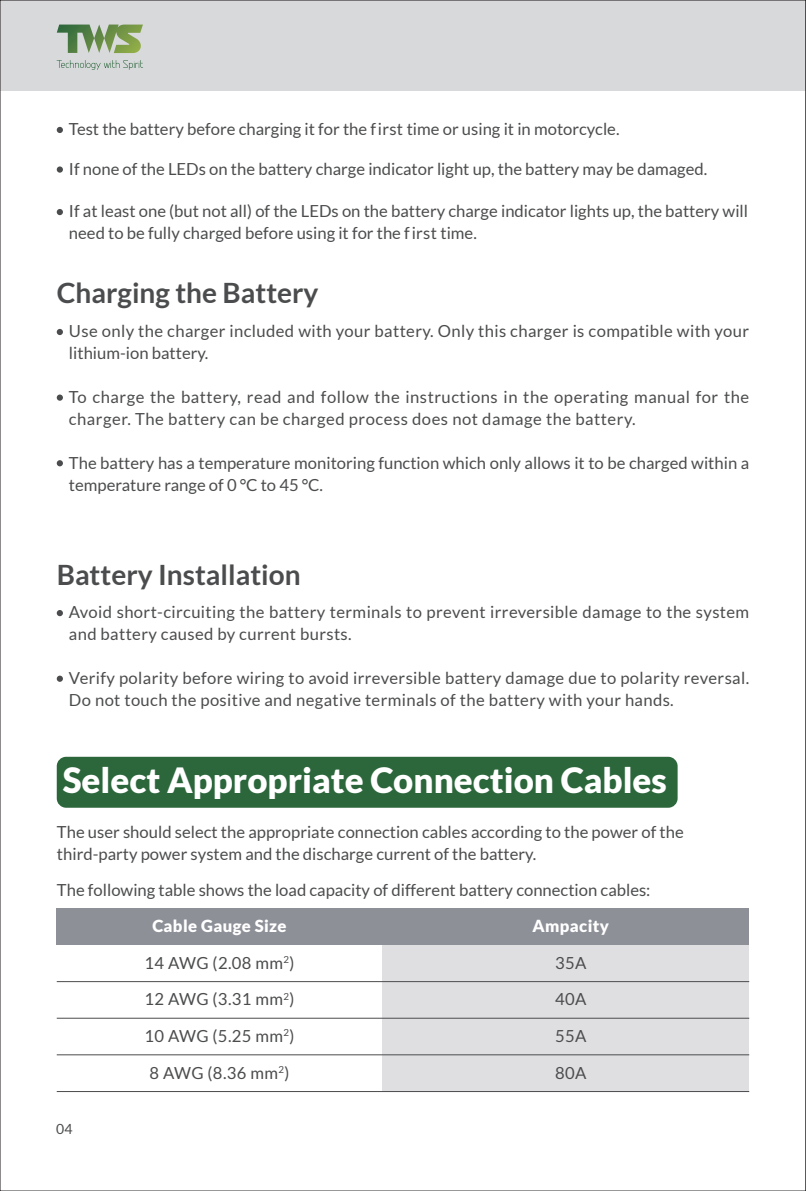
<style>
.page{position:relative;width:806px;height:1191px;background:#fff}
.page>*{position:absolute;margin:0;border:0;box-sizing:border-box;transform-origin:0 0}
.t1{font:900 34.8px "Lato";color:#fff}
.t2{font:700 28px "Lato";color:#4b4c4d}
.t3{font:16.6px/22px "Lato";color:#4b4c4d}
.t4{font:16.6px/22px "Lato";letter-spacing:.02em;color:#4b4c4d}
.t5{font:16.6px/22px "Lato";letter-spacing:.03em;color:#4b4c4d}
.t6{font:900 16.6px "Lato";letter-spacing:.02em;color:#fff}
.t7{font:14px "Lato";color:#4b4c4d}
</style>
<div class="page">
<div style="left:57px;top:757px;width:620px;height:50px;background:#2c673c;border-radius:9px"></div>
<div style="left:0;top:0;width:805px;height:91px;background:#d8d9db"></div>
<svg style="left:57px;top:24px;width:86px;height:29px"></svg>
<svg style="left:57px;top:60px;width:86px;height:10px"></svg>
<svg style="left:805px;top:0;width:1px;height:1191px"></svg>
<div style="left:382px;top:945px;width:366px;height:146px;background:#dfdfe1"></div>
<div style="left:57px;top:908px;width:691px;height:37px;background:#8e9098"></div>
<hr style="left:57px;top:981px;width:691px;height:1px;background:#4b4c4d">
<hr style="left:57px;top:1018px;width:691px;height:1px;background:#4b4c4d">
<hr style="left:57px;top:1054px;width:691px;height:1px;background:#4b4c4d">
<hr style="left:57px;top:1091px;width:691px;height:1px;background:#4b4c4d">
<div style="left:57px;top:166px;width:6px;height:7px;background:#4b4c4d;border-radius:50%"></div>
<svg style="left:57px;top:209px;width:6px;height:6px"></svg>
<svg style="left:57px;top:127px;width:6px;height:6px"></svg>
<svg style="left:57px;top:329px;width:6px;height:6px"></svg>
<div style="left:57px;top:394px;width:6px;height:7px;background:#4b4c4d;border-radius:50%"></div>
<svg style="left:57px;top:610px;width:6px;height:6px"></svg>
<div style="left:57px;top:675px;width:6px;height:7px;background:#4b4c4d;border-radius:50%"></div>
<svg style="left:57px;top:460px;width:6px;height:6px"></svg>
<p class="t3" style="left:69px;top:118px;width:551px">Test the battery before charging it for the f irst time or using it in motorcycle.</p>
<p class="t3" style="left:69px;top:158px;width:639px">If none of the LEDs on the battery charge indicator light up, the battery may be damaged.</p>
<p class="t3" style="left:69px;top:200px;width:680px">If at least one (but not all) of the LEDs on the battery charge indicator lights up, the battery will need to be fully charged before using it for the f irst time.</p>
<h2 class="t2" style="left:57px;top:277px;width:263px">Charging the Battery</h2>
<p class="t4" style="left:69px;top:320px;width:681px">Use only the charger included with your battery. Only this charger is compatible with your lithium-ion battery.</p>
<p class="t5" style="left:69px;top:386px;width:681px">To charge the battery, read and follow the instructions in the operating manual for the charger. The battery can be charged process does not damage the battery.</p>
<p class="t3" style="left:69px;top:452px;width:681px">The battery has a temperature monitoring function which only allows it to be charged within a temperature range of 0 °C to 45 °C.</p>
<h2 class="t2" style="left:57px;top:558px;width:245px">Battery Installation</h2>
<p class="t4" style="left:69px;top:601px;width:681px">Avoid short-circuiting the battery terminals to prevent irreversible damage to the system and battery caused by current bursts.</p>
<p class="t4" style="left:69px;top:667px;width:681px">Verify polarity before wiring to avoid irreversible battery damage due to polarity reversal.<br>Do not touch the positive and negative terminals of the battery with your hands.</p>
<h1 class="t1" style="left:63px;top:759px;width:605px">Select Appropriate Connection Cables</h1>
<p class="t3" style="left:57px;top:821px;width:628px">The user should select the appropriate connection cables according to the power of the third-party power system and the discharge current of the battery.</p>
<p class="t3" style="left:57px;top:879px;width:594px">The following table shows the load capacity of different battery connection cables:</p>
<p class="t7" style="left:56px;top:1121px;width:18px">04</p>
<p class="t6" style="left:152px;top:916px;width:136px">Cable Gauge Size</p>
<p class="t3" style="left:144px;top:951px;width:151px">14 AWG (2.08 mm<sup>2</sup>)</p>
<p class="t3" style="left:144px;top:988px;width:151px">12 AWG (3.31 mm<sup>2</sup>)</p>
<p class="t3" style="left:144px;top:1024px;width:151px">10 AWG (5.25 mm<sup>2</sup>)</p>
<p class="t3" style="left:149px;top:1061px;width:141px">8 AWG (8.36 mm<sup>2</sup>)</p>
<p class="t6" style="left:532px;top:916px;width:78px">Ampacity</p>
<p class="t3" style="left:554px;top:951px;width:33px">35A</p>
<p class="t3" style="left:554px;top:988px;width:33px">40A</p>
<p class="t3" style="left:554px;top:1024px;width:33px">55A</p>
<p class="t3" style="left:554px;top:1061px;width:33px">80A</p>
</div>
